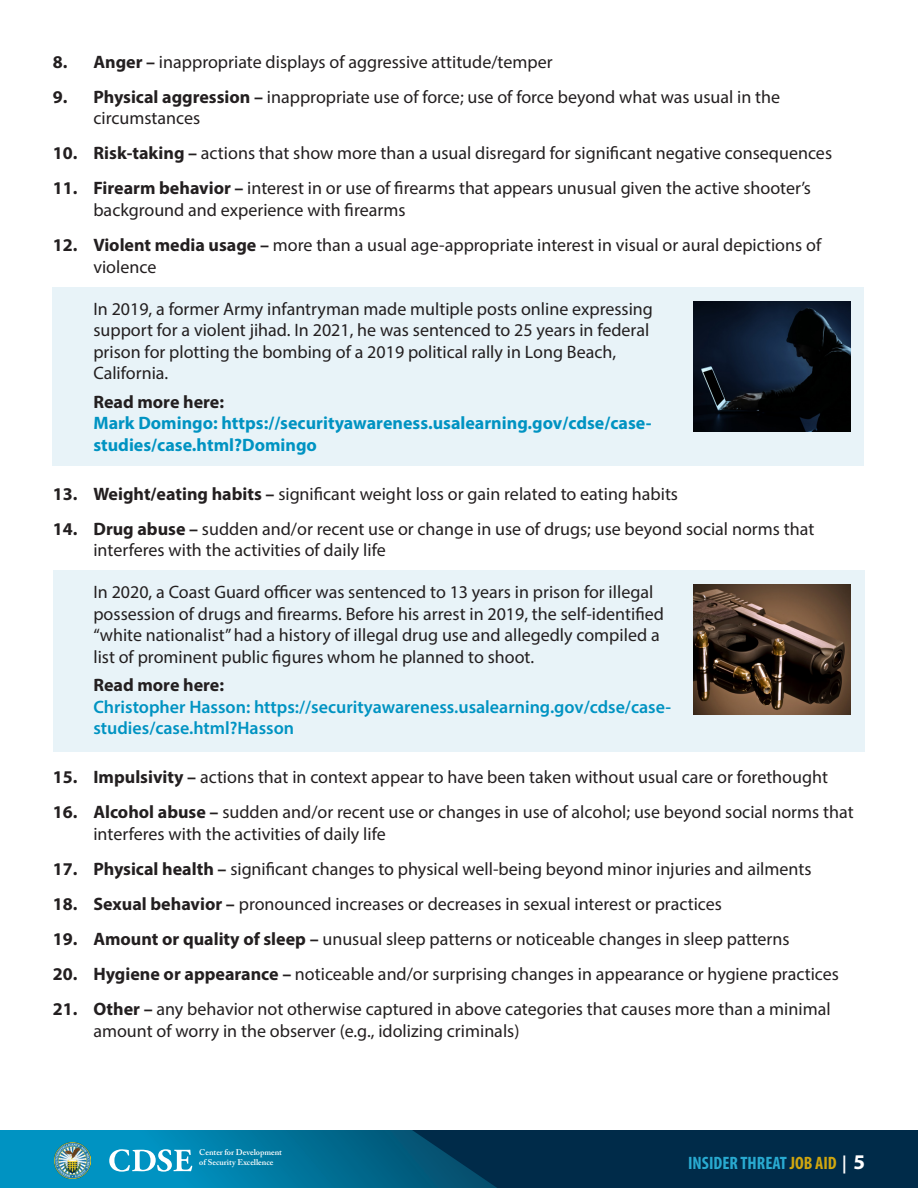
<style>
.page{position:relative;width:918px;height:1188px;background:#fff}
.page>*{position:absolute;margin:0;border:0;box-sizing:border-box;transform-origin:0 0}
.t1{font:18px/21.6px "Myriad Pro";color:#231f20}
.t2{font:600 18px/21.6px "Myriad Pro";color:#0093c2}
.t3{font:700 18px/21.6px "Myriad Pro";color:#0093c2}
.t4{font:700 18px "Myriad Pro";color:#231f20}
.t5{font:700 condensed 18px "Myriad Pro";color:#29aad1}
.t6{font:600 8.25px/9.9px "Adobe Caslon Pro";color:#fff}
.s1{font-weight:700}
.s2{color:#d0a60f}
.s3{color:#fff}
.s4{font-stretch:normal;font-size:21px;color:#fff}
</style>
<div class="page">
<div style="left:497px;top:1130px;width:421px;height:58px;background:#002b49"></div>
<svg style="left:0;top:1130px;width:497px;height:58px;background:#007299"></svg>
<img style="left:55px;top:1143px;width:35px;height:35px">
<svg style="left:109px;top:1149px;width:83px;height:23px"></svg>
<div style="left:53px;top:570px;width:812px;height:182px;background:#e8f3f8"></div>
<div style="left:53px;top:287px;width:811px;height:178px;background:#e8f3f8"></div>
<img style="left:694px;top:301px;width:156px;height:130px">
<img style="left:694px;top:585px;width:156px;height:129px">
<p class="t1" style="left:53px;top:50px;width:501px"><span class="s1">8. Anger –</span> inappropriate displays of aggressive attitude/temper</p>
<p class="t1" style="left:93px;top:85px;width:688px;text-indent:-40px"><span class="s1">9. Physical aggression –</span> inappropriate use of force; use of force beyond what was usual in the circumstances</p>
<p class="t1" style="left:53px;top:142px;width:781px"><span class="s1">10. Risk-taking –</span> actions that show more than a usual disregard for significant negative consequences</p>
<p class="t1" style="left:93px;top:177px;width:719px;text-indent:-40px"><span class="s1">11. Firearm behavior –</span> interest in or use of firearms that appears unusual given the active shooter’s background and experience with firearms</p>
<p class="t1" style="left:93px;top:234px;width:729px;text-indent:-40px"><span class="s1">12. Violent media usage –</span> more than a usual age-appropriate interest in visual or aural depictions of violence</p>
<p class="t1" style="left:93px;top:297px;width:561px">In 2019, a former Army infantryman made multiple posts online expressing support for a violent jihad. In 2021, he was sentenced to 25 years in federal prison for plotting the bombing of a 2019 political rally in Long Beach, California.</p>
<p class="t4" style="left:93px;top:390px;width:132px">Read more here:</p>
<p class="t3" style="left:93px;top:412px;width:560px">Mark Domingo: https://securityawareness.usalearning.gov/cdse/case&shy;studies/case.html?Domingo</p>
<p class="t1" style="left:53px;top:482px;width:627px"><span class="s1">13. Weight/eating habits –</span> significant weight loss or gain related to eating habits</p>
<p class="t1" style="left:93px;top:517px;width:722px;text-indent:-40px"><span class="s1">14. Drug abuse –</span> sudden and/or recent use or change in use of drugs; use beyond social norms that interferes with the activities of daily life</p>
<p class="t1" style="left:93px;top:581px;width:572px">In 2020, a Coast Guard officer was sentenced to 13 years in prison for illegal possession of drugs and firearms. Before his arrest in 2019, the self-identified “white nationalist” had a history of illegal drug use and allegedly compiled a list of prominent public figures whom he planned to shoot.</p>
<p class="t4" style="left:93px;top:673px;width:132px">Read more here:</p>
<p class="t2" style="left:93px;top:696px;width:579px">Christopher Hasson: https://securityawareness.usalearning.gov/cdse/case&shy;studies/case.html?Hasson</p>
<p class="t1" style="left:53px;top:766px;width:777px"><span class="s1">15. Impulsivity –</span> actions that in context appear to have been taken without usual care or forethought</p>
<p class="t1" style="left:93px;top:801px;width:762px;text-indent:-40px"><span class="s1">16. Alcohol abuse –</span> sudden and/or recent use or changes in use of alcohol; use beyond social norms that interferes with the activities of daily life</p>
<p class="t1" style="left:53px;top:858px;width:760px"><span class="s1">17. Physical health –</span> significant changes to physical well-being beyond minor injuries and ailments</p>
<p class="t1" style="left:53px;top:893px;width:671px"><span class="s1">18. Sexual behavior –</span> pronounced increases or decreases in sexual interest or practices</p>
<p class="t1" style="left:53px;top:928px;width:738px"><span class="s1">19. Amount or quality of sleep –</span> unusual sleep patterns or noticeable changes in sleep patterns</p>
<p class="t1" style="left:53px;top:963px;width:788px"><span class="s1">20. Hygiene or appearance –</span> noticeable and/or surprising changes in appearance or hygiene practices</p>
<p class="t1" style="left:93px;top:998px;width:739px;text-indent:-40px"><span class="s1">21. Other –</span> any behavior not otherwise captured in above categories that causes more than a minimal amount of worry in the observer (e.g., idolizing criminals)</p>
<p class="t6" style="left:199px;top:1148px;width:84px">Center for Development of Security Excellence</p>
<p class="t5" style="left:688px;top:1152px;width:179px">INSIDER THREAT <span class="s2">JOB AID</span> <span class="s3">|</span> <span class="s4">5</span></p>
</div>
